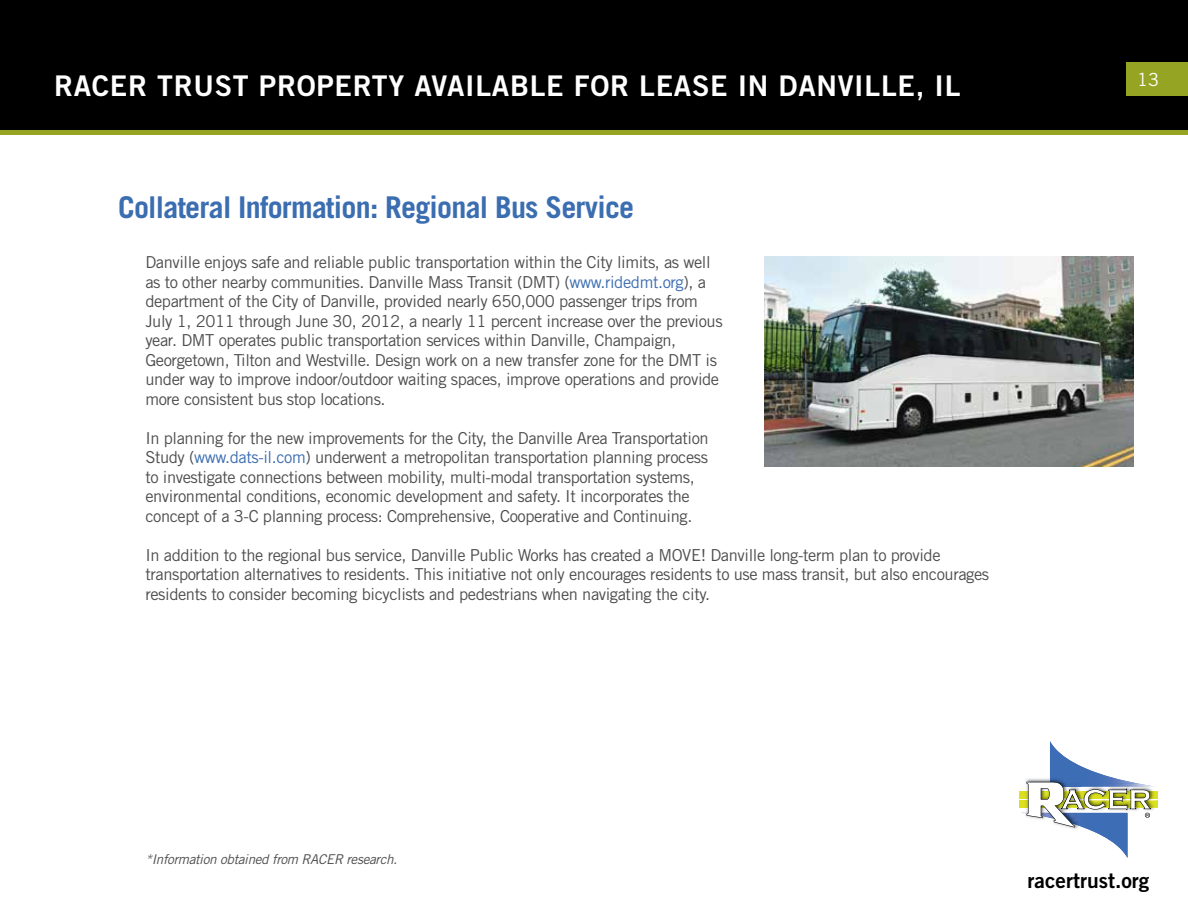
<style>
.page{position:relative;width:1188px;height:918px;background:#fff}
.page>*{position:absolute;margin:0;border:0;box-sizing:border-box;transform-origin:0 0}
.t1{font:700 30px "Trade Gothic LT Std";letter-spacing:-.025em;color:#3b6db1}
.t2{font:28.5px "Trade Gothic LT Std Bd 2";letter-spacing:.025em;color:#fff}
.t3{font:21px "Trade Gothic LT Std Bd 2";color:#000}
.t4{font:18px "Trade Gothic LT Std";color:#fff}
.t5{font:16.5px/19.5px "Trade Gothic LT Std";letter-spacing:-.025em;color:#4d4d4f}
.t6{font:italic 13.5px "Trade Gothic LT Std";letter-spacing:-.025em;color:#4d4d4f}
.s1{color:#3b6db1}
</style>
<div class="page">
<div style="left:1px;top:1px;width:1186px;height:131px;background:#000"></div>
<div style="left:0;top:0;width:1188px;height:133px;border:2px solid #000"></div>
<div style="left:1126px;top:62px;width:62px;height:34px;background:#96a424"></div>
<div style="left:0;top:130px;width:1188px;height:5px;background:#96a424"></div>
<div style="left:1019px;top:791px;width:139px;height:7px;background:#dbe120"></div>
<div style="left:1019px;top:801px;width:139px;height:7px;background:#dbe120"></div>
<svg style="left:1021px;top:741px;width:137px;height:117px"></svg>
<img style="left:764px;top:256px;width:370px;height:211px">
<h2 class="t2" style="left:54px;top:68px;width:908px">RACER TRUST PROPERTY AVAILABLE FOR LEASE IN DANVILLE, IL</h2>
<h1 class="t1" style="left:118px;top:189px;width:518px">Collateral Information: Regional Bus Service</h1>
<p class="t5" style="left:145px;top:253px;width:579px">Danville enjoys safe and reliable public transportation within the City limits, as well as to other nearby communities. Danville Mass Transit (DMT) (<span class="s1">www.ridedmt.org</span>), a department of the City of Danville, provided nearly 650,000 passenger trips from July 1, 2011 through June 30, 2012, a nearly 11 percent increase over the previous year. DMT operates public transportation services within Danville, Champaign, Georgetown, Tilton and Westville. Design work on a new transfer zone for the DMT is under way to improve indoor/outdoor waiting spaces, improve operations and provide more consistent bus stop locations.</p>
<p class="t5" style="left:145px;top:428px;width:565px">In planning for the new improvements for the City, the Danville Area Transportation Study (<span class="s1">www.dats-il.com</span>) underwent a metropolitan transportation planning process to investigate connections between mobility, multi-modal transportation systems, environmental conditions, economic development and safety. It incorporates the concept of a 3-C planning process: Comprehensive, Cooperative and Continuing.</p>
<p class="t5" style="left:145px;top:545px;width:845px">In addition to the regional bus service, Danville Public Works has created a MOVE! Danville long-term plan to provide transportation alternatives to residents. This initiative not only encourages residents to use mass transit, but also encourages residents to consider becoming bicyclists and pedestrians when navigating the city.</p>
<p class="t4" style="left:1137px;top:68px;width:23px">13</p>
<p class="t6" style="left:145px;top:851px;width:253px">*Information obtained from RACER research.</p>
<p class="t3" style="left:1028px;top:867px;width:123px">racertrust.org</p>
</div>
